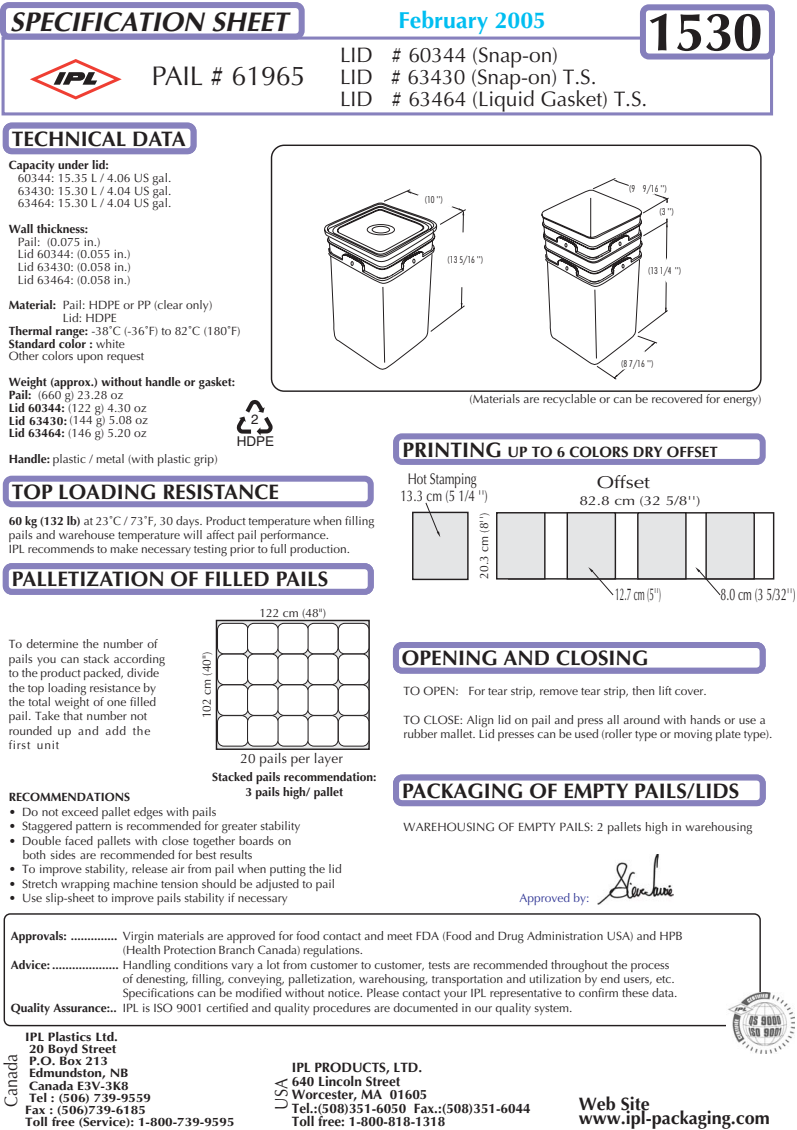
<style>
.page{position:relative;width:797px;height:1130px;background:#fff}
.page>*{position:absolute;margin:0;border:0;box-sizing:border-box;transform-origin:0 0}
.t1{font:700 54px "Optima";color:#231f20}
.t2{font:italic 700 27px "Optima";color:#231f20}
.t3{font:27px "Optima";letter-spacing:-.01em;color:#231f20}
.t4{font:700 23.1px "Optima";color:#00bef1}
.t5{font:700 21px "Optima";color:#231f20}
.t6{font:21px/22.2px "Optima";letter-spacing:-.005em;color:#231f20}
.t7{font:700 18px/13.5px "Optima";color:#231f20}
.t8{font:18px "Optima";color:#231f20;scale:.9 1}
.t9{font:17.25px "Optima";color:#231f20;scale:1.21 1}
.t10{font:16.95px "Optima";color:#231f20;scale:.49 1}
.t11{font:16.8px "Optima";color:#231f20;scale:.63 1}
.t12{font:15.45px "Optima";color:#231f20;scale:.76 1}
.t13{font:700 15px "Optima";color:#231f20}
.t14{font:700 13.5px/13.5px "Optima";color:#231f20}
.t15{font:13.5px "Optima";letter-spacing:.01em;color:#231f20}
.t16{font:13.5px "Helvetica";color:#231f20}
.t17{font:12.9px "Optima";color:#231f20;scale:1.21 1}
.t18{font:700 12.15px "Optima";color:#231f20;scale:1.11 1}
.t19{font:12px/14.4px "Optima";color:#231f20}
.t20{font:700 12px/12.8px "Optima";color:#231f20;text-align:center}
.t21{font:12px "Optima";color:#343a97}
.t22{font:300 condensed 9.15px "Futura";color:#231f20}
.s1{font-weight:700}
.s2{font-weight:400}
.s3{font-size:21px}
</style>
<div class="page">
<svg style="left:236px;top:400px;width:37px;height:35px"></svg>
<svg style="left:2px;top:122px;width:195px;height:33px"></svg>
<svg style="left:2px;top:475px;width:372px;height:33px"></svg>
<svg style="left:2px;top:563px;width:372px;height:32px"></svg>
<svg style="left:393px;top:774px;width:373px;height:33px"></svg>
<svg style="left:392px;top:642px;width:374px;height:32px"></svg>
<svg style="left:270px;top:144px;width:492px;height:248px"></svg>
<div style="left:216px;top:619px;width:154px;height:131px;border:1px solid #231f20"></div>
<svg style="left:217px;top:622px;width:152px;height:125px"></svg>
<svg style="left:541px;top:178px;width:133px;height:201px"></svg>
<svg style="left:326px;top:229px;width:283px;height:143px"></svg>
<svg style="left:323px;top:189px;width:144px;height:143px"></svg>
<div style="left:2px;top:37px;width:771px;height:78px;border:3px solid #8781bd"></div>
<svg style="left:30px;top:59px;width:92px;height:41px"></svg>
<svg style="left:0;top:2px;width:309px;height:42px"></svg>
<svg style="left:635px;top:4px;width:140px;height:60px"></svg>
<svg style="left:3px;top:913px;width:758px;height:114px"></svg>
<img style="left:726px;top:992px;width:68px;height:61px">
<div style="left:412px;top:512px;width:56px;height:67px;background:#e4e5e6"></div>
<div style="left:412px;top:511px;width:56px;height:69px;border:1px solid #231f20"></div>
<svg style="left:425px;top:502px;width:15px;height:35px"></svg>
<svg style="left:393px;top:433px;width:373px;height:32px"></svg>
<div style="left:508px;top:512px;width:266px;height:67px;border:1px solid #231f20"></div>
<div style="left:496px;top:513px;width:48px;height:66px;background:#e4e5e6"></div>
<div style="left:567px;top:513px;width:48px;height:66px;background:#e4e5e6"></div>
<div style="left:566px;top:512px;width:50px;height:67px;border:1px solid #231f20"></div>
<div style="left:637px;top:513px;width:48px;height:66px;background:#e4e5e6"></div>
<div style="left:637px;top:512px;width:49px;height:67px;border:1px solid #231f20"></div>
<div style="left:706px;top:513px;width:48px;height:66px;background:#e4e5e6"></div>
<div style="left:705px;top:512px;width:49px;height:67px;border:1px solid #231f20"></div>
<div style="left:496px;top:512px;width:49px;height:67px;border:1px solid #231f20"></div>
<svg style="left:588px;top:567px;width:25px;height:28px"></svg>
<svg style="left:695px;top:567px;width:25px;height:28px"></svg>
<img style="left:597px;top:854px;width:76px;height:50px">
<h2 class="t2" style="left:10px;top:11px;width:284px">SPECIFICATION SHEET</h2>
<h3 class="t4" style="left:398px;top:11px;width:149px">February 2005</h3>
<h1 class="t1" style="left:646px;top:10px;width:117px">1530</h1>
<h2 class="t3" style="left:151px;top:65px;width:156px">PAIL # 61965</h2>
<h3 class="t6" style="left:340px;top:46px;width:309px">LID # 60344 (Snap-on)<br>LID # 63430 (Snap-on) T.S.<br>LID # 63464 (Liquid Gasket) T.S.</h3>
<h3 class="t5" style="left:12px;top:130px;width:175px">TECHNICAL DATA</h3>
<p class="t20" style="left:9px;top:160px;width:102px">Capacity under lid:</p>
<p class="t19" style="left:18px;top:173px;width:155px;line-height:12.8px;text-align:justify">60344: 15.35 L / 4.06 US gal.<br>63430: 15.30 L / 4.04 US gal.<br>63464: 15.30 L / 4.04 US gal.</p>
<p class="t20" style="left:9px;top:224px;width:81px">Wall thickness:</p>
<p class="t19" style="left:18px;top:236px;width:114px;line-height:12.8px">Pail: (0.075 in.)<br>Lid 60344: (0.055 in.)<br>Lid 63430: (0.058 in.)<br>Lid 63464: (0.058 in.)</p>
<p class="t19" style="left:9px;top:299px;width:205px"><span class="s1">Material:</span> Pail: HDPE or PP (clear only)</p>
<p class="t19" style="left:63px;top:312px;width:56px">Lid: HDPE</p>
<p class="t19" style="left:9px;top:325px;width:233px"><span class="s1">Thermal range:</span> -38˚C (-36˚F) to 82˚C (180˚F)</p>
<p class="t20" style="left:9px;top:338px;width:118px">Standard color : <span class="s2">white</span></p>
<p class="t19" style="left:9px;top:350px;width:137px">Other colors upon request</p>
<p class="t20" style="left:9px;top:377px;width:228px;text-align:left">Weight (approx.) without handle or gasket:<br>Pail: <span class="s2">(660 g) 23.28 oz<br></span>Lid 60344: <span class="s2">(122 g) 4.30 oz<br></span>Lid 63430: <span class="s2">(144 g) 5.08 oz<br></span>Lid 63464: <span class="s2">(146 g) 5.20 oz</span></p>
<p class="t19" style="left:9px;top:452px;width:210px"><span class="s1">Handle:</span> plastic / metal (with plastic grip)</p>
<p class="t16" style="left:251px;top:415px;width:9px">2</p>
<p class="t16" style="left:237px;top:436px;width:39px">HDPE</p>
<h3 class="t5" style="left:12px;top:483px;width:269px">TOP LOADING RESISTANCE</h3>
<p class="t19" style="left:9px;top:514px;width:367px"><span class="s1">60 kg (132 lb)</span> at 23˚C / 73˚F, 30 days. Product temperature when filling pails and warehouse temperature will affect pail performance.<br>IPL recommends to make necessary testing prior to full production.</p>
<h3 class="t5" style="left:12px;top:570px;width:318px">PALLETIZATION OF FILLED PAILS</h3>
<p class="t19" style="left:9px;top:638px;width:158px">To determine the number of pails you can stack according to the product packed, divide the top loading resistance by the total weight of one filled pail. Take that number not rounded up and add the first unit</p>
<p class="t19" style="left:200px;top:718px;width:68px;rotate:-90deg">102 cm (40")</p>
<p class="t19" style="left:259px;top:607px;width:68px">122 cm (48")</p>
<p class="t15" style="left:240px;top:752px;width:104px">20 pails per layer</p>
<p class="t22" style="left:424px;top:196px;width:21px">(10 '')</p>
<p class="t22" style="left:447px;top:256px;width:38px">(13 5/16 '')</p>
<p class="t22" style="left:628px;top:184px;width:40px">(9 9/16 '')</p>
<p class="t22" style="left:659px;top:208px;width:17px">(3 '')</p>
<p class="t22" style="left:647px;top:266px;width:35px">(13 1/4 '')</p>
<p class="t22" style="left:621px;top:360px;width:35px">(8 7/16 '')</p>
<p class="t19" style="left:469px;top:393px;width:294px">(Materials are recyclable or can be recovered for energy)</p>
<p class="t13" style="left:402px;top:445px;width:317px"><span class="s3">PRINTING</span> UP TO 6 COLORS DRY OFFSET</p>
<h3 class="t9" style="left:596px;top:475px;width:46px">Offset</h3>
<p class="t17" style="left:579px;top:495px;width:101px">82.8 cm (32 5/8'')</p>
<p class="t12" style="left:407px;top:473px;width:92px">Hot Stamping</p>
<p class="t12" style="left:400px;top:489px;width:117px">13.3 cm (5 1/4 '')</p>
<p class="t19" style="left:478px;top:578px;width:68px;rotate:-90deg">20.3 cm (8'')</p>
<h3 class="t10" style="left:615px;top:587px;width:95px">12.7 cm (5'')</h3>
<h3 class="t11" style="left:720px;top:587px;width:120px">8.0 cm (3 5/32'')</h3>
<h3 class="t5" style="left:402px;top:649px;width:248px">OPENING AND CLOSING</h3>
<p class="t19" style="left:403px;top:684px;width:305px">TO OPEN: For tear strip, remove tear strip, then lift cover.</p>
<p class="t19" style="left:403px;top:713px;width:370px">TO CLOSE: Align lid on pail and press all around with hands or use a rubber mallet. Lid presses can be used (roller type or moving plate type).</p>
<p class="t20" style="left:212px;top:771px;width:166px;line-height:14.4px">Stacked pails recommendation:<br>3 pails high/ pallet</p>
<h3 class="t5" style="left:402px;top:782px;width:339px">PACKAGING OF EMPTY PAILS/LIDS</h3>
<p class="t20" style="left:9px;top:792px;width:123px">RECOMMENDATIONS</p>
<p class="t19" style="left:9px;top:805px;width:209px">• Do not exceed pallet edges with pails</p>
<p class="t19" style="left:9px;top:820px;width:293px">• Staggered pattern is recommended for greater stability</p>
<p class="t19" style="left:23px;top:834px;width:270px;text-indent:-14px">• Double faced pallets with close together boards on both sides are recommended for best results</p>
<p class="t19" style="left:9px;top:863px;width:334px">• To improve stability, release air from pail when putting the lid</p>
<p class="t19" style="left:9px;top:877px;width:328px">• Stretch wrapping machine tension should be adjusted to pail</p>
<p class="t19" style="left:9px;top:892px;width:280px">• Use slip-sheet to improve pails stability if necessary</p>
<p class="t19" style="left:11px;top:929px;width:673px"><span class="s1">Approvals: ..............</span> Virgin materials are approved for food contact and meet FDA (Food and Drug Administration USA) and HPB</p>
<p class="t19" style="left:123px;top:944px;width:242px">(Health Protection Branch Canada) regulations.</p>
<p class="t19" style="left:11px;top:958px;width:660px"><span class="s1">Advice: ....................</span> Handling conditions vary a lot from customer to customer, tests are recommended throughout the process</p>
<p class="t19" style="left:123px;top:972px;width:553px">of denesting, filling, conveying, palletization, warehousing, transportation and utilization by end users, etc.</p>
<p class="t19" style="left:123px;top:987px;width:556px">Specifications can be modified without notice. Please contact your IPL representative to confirm these data.</p>
<p class="t19" style="left:11px;top:1001px;width:563px"><span class="s1">Quality Assurance:..</span> IPL is ISO 9001 certified and quality procedures are documented in our quality system.</p>
<p class="t19" style="left:403px;top:820px;width:350px">WAREHOUSING OF EMPTY PAILS: 2 pallets high in warehousing</p>
<p class="t21" style="left:519px;top:893px;width:72px">Approved by:</p>
<h3 class="t8" style="left:3px;top:1107px;width:61px;rotate:-90deg">Canada</h3>
<p class="t18" style="left:25px;top:1031px;width:85px">IPL Plastics Ltd.</p>
<p class="t18" style="left:29px;top:1043px;width:80px">20 Boyd Street</p>
<p class="t18" style="left:29px;top:1056px;width:73px">P.O. Box 213</p>
<p class="t18" style="left:29px;top:1068px;width:91px">Edmundston, NB</p>
<p class="t18" style="left:29px;top:1080px;width:91px">Canada E3V-3K8</p>
<p class="t18" style="left:29px;top:1092px;width:111px">Tel : (506) 739-9559</p>
<p class="t18" style="left:25px;top:1104px;width:110px">Fax : (506)739-6185</p>
<p class="t18" style="left:25px;top:1117px;width:190px">Toll free (Service): 1-800-739-9595</p>
<p class="t14" style="left:292px;top:1062px;width:240px">IPL PRODUCTS, LTD.<br>640 Lincoln Street<br>Worcester, MA 01605<br>Tel.:(508)351-6050 Fax.:(508)351-6044<br>Toll free: 1-800-818-1318</p>
<h3 class="t8" style="left:274px;top:1110px;width:37px;rotate:-90deg">USA</h3>
<h3 class="t7" style="left:578px;top:1099px;width:193px">Web Site www.ipl-packaging.com</h3>
</div>
